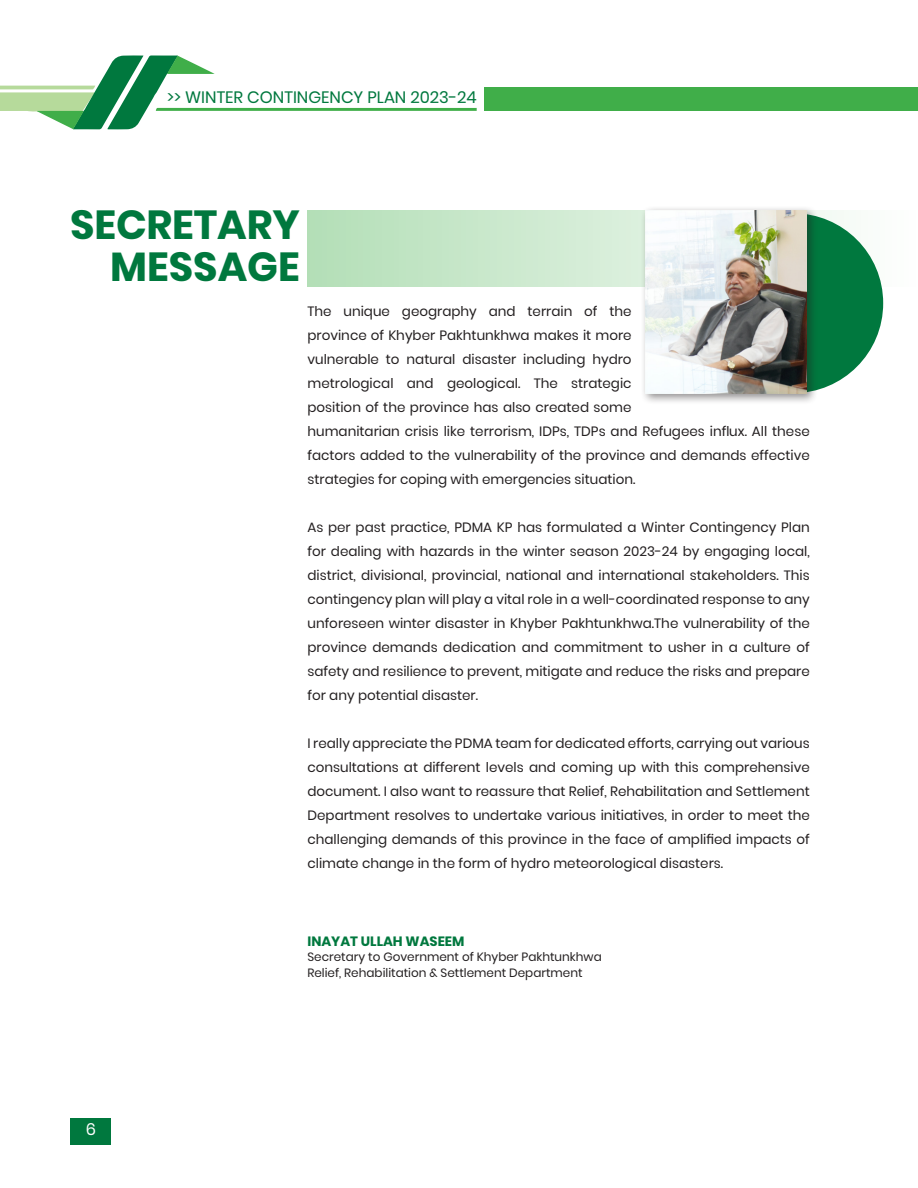
<style>
.page{position:relative;width:918px;height:1188px;background:#fff}
.page>*{position:absolute;margin:0;border:0;box-sizing:border-box;transform-origin:0 0}
.t1{font:700 40.5px "Poppins";letter-spacing:-.005em;color:#00783e}
.t2{font:16.5px "Poppins";color:#00783e}
.t3{font:16.5px "Poppins";color:#fff}
.t4{font:13.5px/24px "Poppins";color:#231f20;text-align:justify}
.t5{font:700 13.5px "Poppins";color:#00783e}
.t6{font:12px "Poppins";color:#231f20}
</style>
<div class="page">
<div style="left:71px;top:1119px;width:40px;height:26px;background:#00783e"></div>
<svg style="left:0;top:55px;width:477px;height:75px"></svg>
<div style="left:484px;top:88px;width:434px;height:23px;background:#40ae49"></div>
<svg style="left:307px;top:211px;width:575px;height:76px;background:#cae8cd"></svg>
<div style="left:703px;top:213px;width:180px;height:180px;background:#00783e;border-radius:50%"></div>
<div style="left:640px;top:206px;width:178px;height:199px;background:#231f20;opacity:.5"></div>
<img style="left:645px;top:211px;width:162px;height:182px">
<p class="t2" style="left:167px;top:88px;width:311px">&gt;&gt; WINTER CONTINGENCY PLAN 2023-24</p>
<p class="t1" style="left:70px;top:201px;width:231px">SECRETARY</p>
<p class="t1" style="left:110px;top:243px;width:191px">MESSAGE</p>
<p class="t4" style="left:307px;top:299px;width:504px;text-align:left">The unique geography and terrain of the<br>province of Khyber Pakhtunkhwa makes it more<br>vulnerable to natural disaster including hydro<br>metrological and geological. The strategic<br>position of the province has also created some<br>humanitarian crisis like terrorism, IDPs, TDPs and Refugees influx. All these factors added to the vulnerability of the province and demands effective strategies for coping with emergencies situation.</p>
<p class="t4" style="left:307px;top:515px;width:504px">As per past practice, PDMA KP has formulated a Winter Contingency Plan for dealing with hazards in the winter season 2023-24 by engaging local, district, divisional, provincial, national and international stakeholders. This contingency plan will play a vital role in a well-coordinated response to any unforeseen winter disaster in Khyber Pakhtunkhwa.The vulnerability of the province demands dedication and commitment to usher in a culture of safety and resilience to prevent, mitigate and reduce the risks and prepare for any potential disaster.</p>
<p class="t4" style="left:307px;top:731px;width:504px">I really appreciate the PDMA team for dedicated efforts, carrying out various consultations at different levels and coming up with this comprehensive document. I also want to reassure that Relief, Rehabilitation and Settlement Department resolves to undertake various initiatives, in order to meet the challenging demands of this province in the face of amplified impacts of climate change in the form of hydro meteorological disasters.</p>
<p class="t5" style="left:307px;top:934px;width:159px">INAYAT ULLAH WASEEM</p>
<p class="t6" style="left:307px;top:949px;width:296px">Secretary to Government of Khyber Pakhtunkhwa</p>
<p class="t6" style="left:307px;top:966px;width:277px">Relief, Rehabilitation &amp; Settlement Department</p>
<p class="t3" style="left:86px;top:1120px;width:12px">6</p>
</div>
